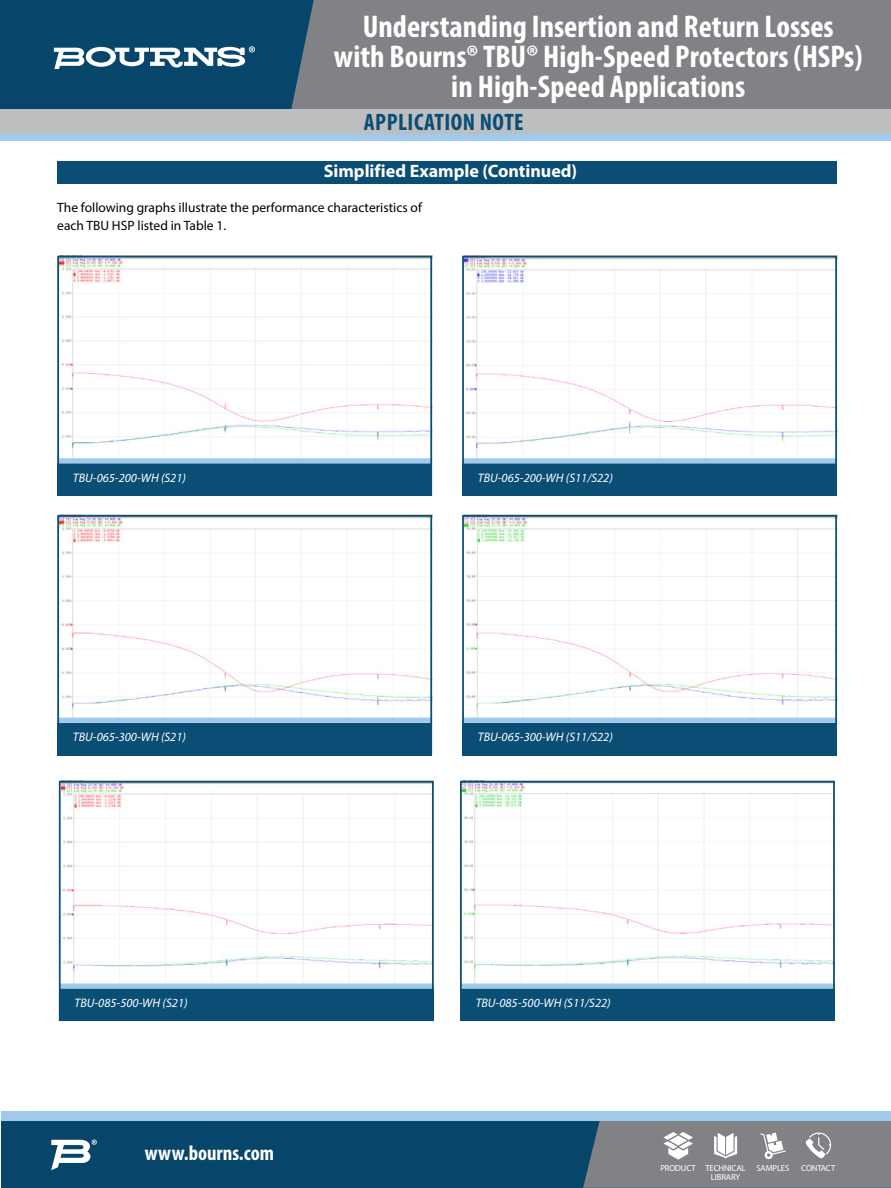
<style>
.page{position:relative;width:891px;height:1188px;background:#fff}
.page>*{position:absolute;margin:0;border:0;box-sizing:border-box;transform-origin:0 0}
.t1{font:700 condensed 31.5px/30px "Myriad Pro";color:#fff;text-align:center}
.t2{font:700 condensed 23.85px "Myriad Pro";letter-spacing:.02em;color:#0a4d75}
.t3{font:700 condensed 21px "Myriad Pro";color:#fff}
.t4{font:700 18px "Myriad Pro";color:#fff}
.t5{font:13.5px/18px "Myriad Pro";color:#000}
.t6{font:italic 12.45px "Myriad Pro";color:#fff}
.t7{font:8.7px/8.4px "Myriad Pro";letter-spacing:-.02em;color:#fff}
</style>
<div class="page">
<div style="left:0;top:132px;width:891px;height:9px;background:#a0c9ec"></div>
<div style="left:0;top:0;width:891px;height:109px;background:#808285"></div>
<svg style="left:0;top:0;width:314px;height:109px;background:#1a5275"></svg>
<div style="left:0;top:109px;width:891px;height:25px;background:#bcbec0"></div>
<div style="left:1px;top:1116px;width:890px;height:72px;background:#07456b"></div>
<div style="left:1px;top:1111px;width:890px;height:9px;background:#a0c9ec"></div>
<svg style="left:51px;top:1140px;width:46px;height:30px"></svg>
<svg style="left:583px;top:1120px;width:308px;height:68px;background:#84888d"></svg>
<img style="left:60px;top:259px;width:369px;height:199px">
<img style="left:60px;top:518px;width:369px;height:200px">
<img style="left:465px;top:259px;width:369px;height:199px">
<img style="left:465px;top:518px;width:369px;height:200px">
<div style="left:57px;top:161px;width:780px;height:23px;background:#0a4d75"></div>
<div style="left:58px;top:464px;width:374px;height:32px;background:#0a4d75"></div>
<div style="left:58px;top:723px;width:374px;height:32px;background:#0a4d75"></div>
<div style="left:463px;top:464px;width:374px;height:32px;background:#0a4d75"></div>
<div style="left:463px;top:723px;width:374px;height:32px;background:#0a4d75"></div>
<div style="left:58px;top:458px;width:374px;height:6px;background:#a0c9ec"></div>
<div style="left:58px;top:718px;width:374px;height:5px;background:#a0c9ec"></div>
<div style="left:463px;top:458px;width:374px;height:6px;background:#a0c9ec"></div>
<div style="left:463px;top:718px;width:374px;height:5px;background:#a0c9ec"></div>
<div style="left:57px;top:256px;width:375px;height:240px;border:2px solid #0a4d75"></div>
<div style="left:57px;top:515px;width:375px;height:240px;border:2px solid #0a4d75"></div>
<div style="left:462px;top:256px;width:375px;height:240px;border:2px solid #0a4d75"></div>
<div style="left:462px;top:515px;width:375px;height:240px;border:2px solid #0a4d75"></div>
<img style="left:62px;top:784px;width:369px;height:200px">
<img style="left:463px;top:784px;width:369px;height:200px">
<div style="left:59px;top:989px;width:375px;height:32px;background:#0a4d75"></div>
<div style="left:460px;top:989px;width:375px;height:32px;background:#0a4d75"></div>
<div style="left:59px;top:984px;width:375px;height:5px;background:#a0c9ec"></div>
<div style="left:460px;top:984px;width:375px;height:5px;background:#a0c9ec"></div>
<div style="left:59px;top:781px;width:375px;height:240px;border:2px solid #0a4d75"></div>
<div style="left:460px;top:781px;width:375px;height:240px;border:2px solid #0a4d75"></div>
<h1 class="t1" style="left:334px;top:11px;width:530px">Understanding Insertion and Return Losses with Bourns® TBU® High-Speed Protectors (HSPs) in High-Speed Applications</h1>
<h2 class="t2" style="left:364px;top:107px;width:161px">APPLICATION NOTE</h2>
<h3 class="t4" style="left:324px;top:161px;width:255px">Simplified Example (Continued)</h3>
<p class="t5" style="left:57px;top:198px;width:366px">The following graphs illustrate the performance characteristics of each TBU HSP listed in Table 1.</p>
<p class="t6" style="left:73px;top:471px;width:115px">TBU-065-200-WH (S21)</p>
<p class="t6" style="left:478px;top:471px;width:137px">TBU-065-200-WH (S11/S22)</p>
<p class="t6" style="left:73px;top:730px;width:115px">TBU-065-300-WH (S21)</p>
<p class="t6" style="left:478px;top:730px;width:137px">TBU-065-300-WH (S11/S22)</p>
<p class="t6" style="left:75px;top:996px;width:115px">TBU-085-500-WH (S21)</p>
<p class="t6" style="left:476px;top:996px;width:137px">TBU-085-500-WH (S11/S22)</p>
<h3 class="t3" style="left:145px;top:1140px;width:131px">www.bourns.com</h3>
<p class="t7" style="left:711px;top:1164px;width:36px;text-indent:-51px">PRODUCT TECHNICAL<br>LIBRARY</p>
<p class="t7" style="left:757px;top:1164px;width:34px">SAMPLES</p>
<p class="t7" style="left:801px;top:1164px;width:36px">CONTACT</p>
</div>
